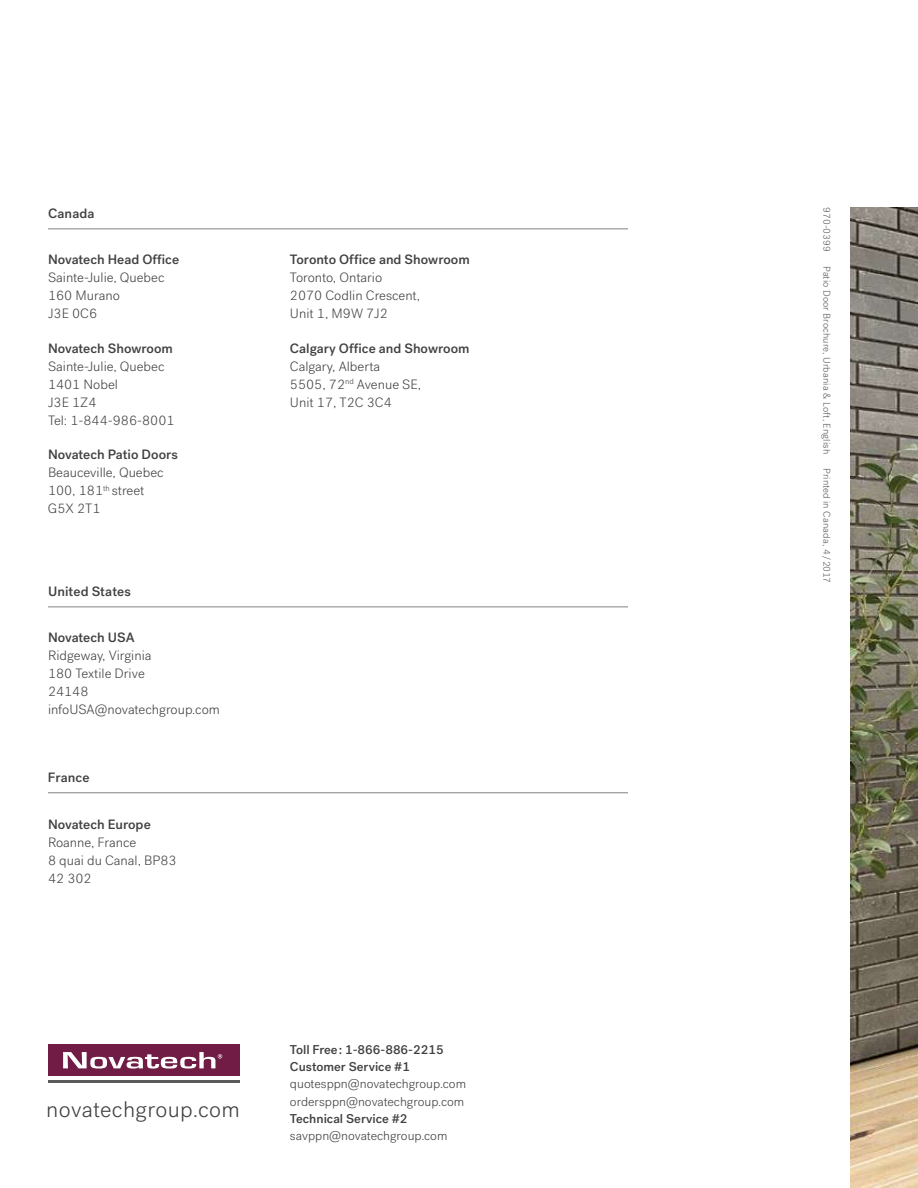
<style>
.page{position:relative;width:918px;height:1188px;background:#fff}
.page>*{position:absolute;margin:0;border:0;box-sizing:border-box;transform-origin:0 0}
.t1{font:300 22.5px "Post Grotesk";letter-spacing:.015em;color:#414042}
.t2{font:300 13.5px/18px "Post Grotesk";color:#414042}
.t3{font:500 13.5px "Post Grotesk";color:#414042}
.t4{font:300 12.75px/17.2px "Post Grotesk";color:#414042}
.t5{font:500 12.75px/17.2px "Post Grotesk";color:#414042}
.t6{font:300 9.75px "Post Grotesk";letter-spacing:.015em;color:#58595b}
</style>
<div class="page">
<div style="left:48px;top:1044px;width:191px;height:32px;background:#701c45"></div>
<svg style="left:63px;top:1052px;width:159px;height:17px"></svg>
<hr style="left:48px;top:1080px;width:191px;height:3px;background:#5a5b5d">
<hr style="left:48px;top:229px;width:580px;height:1px;background:#808285">
<hr style="left:48px;top:792px;width:580px;height:1px;background:#808285">
<hr style="left:48px;top:606px;width:580px;height:1px;background:#808285">
<img style="left:850px;top:208px;width:68px;height:980px">
<p class="t3" style="left:48px;top:205px;width:48px">Canada</p>
<p class="t3" style="left:48px;top:251px;width:133px">Novatech Head Office</p>
<p class="t2" style="left:48px;top:269px;width:118px">Sainte-Julie, Quebec<br>160 Murano<br>J3E 0C6</p>
<p class="t3" style="left:48px;top:340px;width:126px">Novatech Showroom</p>
<p class="t2" style="left:48px;top:357px;width:128px">Sainte-Julie, Quebec<br>1401 Nobel<br>J3E 1Z4<br>Tel: 1-844-986-8001</p>
<p class="t3" style="left:48px;top:446px;width:131px">Novatech Patio Doors</p>
<p class="t2" style="left:48px;top:464px;width:117px">Beauceville, Quebec<br>100, 181<sup>th</sup> street<br>G5X 2T1</p>
<p class="t3" style="left:48px;top:583px;width:84px">United States</p>
<p class="t3" style="left:48px;top:629px;width:88px">Novatech USA</p>
<p class="t2" style="left:48px;top:647px;width:173px">Ridgeway, Virginia<br>180 Textile Drive<br>24148 infoUSA@novatechgroup.com</p>
<p class="t3" style="left:48px;top:769px;width:43px">France</p>
<p class="t3" style="left:48px;top:816px;width:104px">Novatech Europe</p>
<p class="t2" style="left:48px;top:834px;width:130px">Roanne, France<br>8 quai du Canal, BP83<br>42 302</p>
<p class="t3" style="left:290px;top:251px;width:181px">Toronto Office and Showroom</p>
<p class="t2" style="left:290px;top:269px;width:132px">Toronto, Ontario<br>2070 Codlin Crescent,<br>Unit 1, M9W 7J2</p>
<p class="t3" style="left:290px;top:340px;width:181px">Calgary Office and Showroom</p>
<p class="t2" style="left:290px;top:357px;width:133px">Calgary, Alberta<br>5505, 72<sup>nd</sup> Avenue SE,<br>Unit 17, T2C 3C4</p>
<h1 class="t1" style="left:46px;top:1096px;width:195px">novatechgroup.com</h1>
<p class="t5" style="left:290px;top:1041px;width:155px">Toll Free: 1-866-886-2215<br>Customer Service #1</p>
<p class="t4" style="left:290px;top:1076px;width:178px">quotesppn@novatechgroup.com ordersppn@novatechgroup.com</p>
<p class="t5" style="left:290px;top:1110px;width:119px">Technical Service #2</p>
<p class="t4" style="left:290px;top:1127px;width:159px">savppn@novatechgroup.com</p>
<p class="t6" style="left:832px;top:207px;width:46px;rotate:90deg">970-0399</p>
<p class="t6" style="left:832px;top:266px;width:190px;rotate:90deg">Patio Door Brochure, Urbania &amp; Loft, English</p>
<p class="t6" style="left:832px;top:468px;width:117px;rotate:90deg">Printed in Canada, 4/2017</p>
</div>
